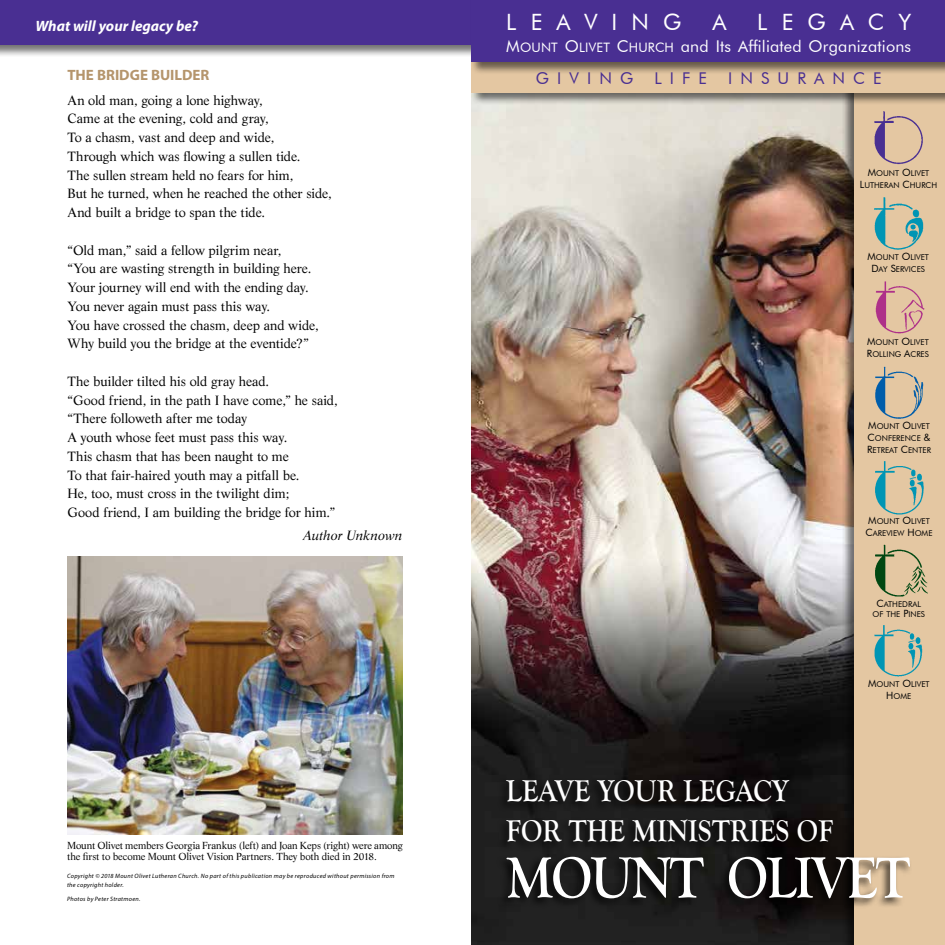
<style>
.page{position:relative;width:945px;height:945px;background:#fff}
.page>*{position:absolute;margin:0;border:0;box-sizing:border-box;transform-origin:0 0}
.t1{font:700 60px "Goudy Old Style T";letter-spacing:-.03em;color:#fff;scale:.88 1}
.t2{font:700 31.25px/40px "Goudy Old Style T";letter-spacing:.01em;color:#fff;scale:.88 1}
.t3{font:22.5px "Futura BT Book SC800";color:#fff}
.t4{font:16.25px/32.5px "Futura BT";letter-spacing:.01em;color:#fff}
.t5{font:16.25px "Futura BT";letter-spacing:.5em;color:#492f92}
.t6{font:italic 700 15px "Myriad Pro";color:#fff}
.t7{font:700 15px "Myriad Pro";color:#b5956c}
.t8{font:13.12px/18.8px "Life";letter-spacing:-.005em;color:#000}
.t9{font:italic 13.12px "Life";color:#000}
.t10{font:10px/11.9px "Life";letter-spacing:-.01em;color:#000}
.t11{font:8px/12px "Futura BT Book SC800";color:#000;text-align:center}
.t12{font:italic 6.25px/8.8px "Myriad Pro";letter-spacing:.045em;color:#000}
.s1{font-family:"Futura BT Book SC800"}
.s2{font-family:"Futura BT Book SC800";font-size:13px}
.s3{color:#492f92}
.s4{font-size:10px}
</style>
<div class="page">
<img style="left:471px;top:106px;width:371px;height:839px">
<div style="left:842px;top:31px;width:103px;height:914px;background:#000;opacity:.55"></div>
<div style="left:855px;top:31px;width:90px;height:914px;background:#e4c7a2"></div>
<div style="left:471px;top:43px;width:474px;height:63px;background:#000;opacity:.55"></div>
<div style="left:471px;top:43px;width:474px;height:50px;background:#e4c7a2"></div>
<div style="left:0;top:0;width:487px;height:58px;background:#000;opacity:.55"></div>
<div style="left:0;top:0;width:474px;height:45px;background:#492f92"></div>
<div style="left:470px;top:0;width:475px;height:75px;background:#000;opacity:.55"></div>
<div style="left:471px;top:0;width:474px;height:62px;background:#492f92"></div>
<img style="left:875px;top:544px;width:53px;height:53px">
<img style="left:875px;top:461px;width:49px;height:53px">
<img style="left:874px;top:197px;width:49px;height:53px">
<img style="left:875px;top:366px;width:49px;height:52px">
<img style="left:874px;top:625px;width:48px;height:52px">
<img style="left:874px;top:111px;width:49px;height:53px">
<div style="left:496px;top:778px;width:416px;height:131px;background:#000;opacity:.75"></div>
<img style="left:67px;top:557px;width:335px;height:277px">
<img style="left:875px;top:281px;width:49px;height:53px">
<p class="t6" style="left:35px;top:16px;width:164px">What will your legacy be?</p>
<p class="t7" style="left:68px;top:65px;width:144px">THE BRIDGE BUILDER</p>
<p class="t8" style="left:68px;top:90px;width:266px">An old man, going a lone highway,<br>Came at the evening, cold and gray,<br>To a chasm, vast and deep and wide,<br>Through which was flowing a sullen tide.<br>The sullen stream held no fears for him,<br>But he turned, when he reached the other side, And built a bridge to span the tide.</p>
<p class="t8" style="left:68px;top:240px;width:253px">“Old man,” said a fellow pilgrim near,<br>“You are wasting strength in building here.<br>Your journey will end with the ending day.<br>You never again must pass this way.<br>You have crossed the chasm, deep and wide, Why build you the bridge at the eventide?”</p>
<p class="t8" style="left:68px;top:372px;width:272px">The builder tilted his old gray head.<br>“Good friend, in the path I have come,” he said, “There followeth after me today<br>A youth whose feet must pass this way.<br>This chasm that has been naught to me<br>To that fair-haired youth may a pitfall be.<br>He, too, must cross in the twilight dim;<br>Good friend, I am building the bridge for him.”</p>
<p class="t9" style="left:303px;top:528px;width:101px">Author Unknown</p>
<p class="t10" style="left:67px;top:839px;width:337px">Mount Olivet members Georgia Frankus (left) and Joan Keps (right) were among the first to become Mount Olivet Vision Partners. They both died in 2018.</p>
<p class="t12" style="left:67px;top:871px;width:329px">Copyright © 2018 Mount Olivet Lutheran Church. No part of this publication may be reproduced without permission from the copyright holder.</p>
<p class="t12" style="left:67px;top:894px;width:75px">Photos by Peter Stratmoen.</p>
<h3 class="t3" style="left:506px;top:9px;width:26px">LEAVING</h3>
<h3 class="t3" style="left:712px;top:9px;width:16px">A</h3>
<h3 class="t3" style="left:757px;top:9px;width:25px">LEGA</h3>
<h3 class="t3" style="left:868px;top:9px;width:45px">C Y</h3>
<p class="t4" style="left:536px;top:30px;width:377px;text-indent:-30px"><span class="s1">M</span><span class="s2">OUNT</span> <span class="s1">O</span><span class="s2">LIVET</span> <span class="s1">C</span><span class="s2">HURCH</span> and Its Affiliated Organizations<br><span class="s3">GIVING</span></p>
<p class="t5" style="left:654px;top:69px;width:54px">LIFE</p>
<p class="t5" style="left:728px;top:69px;width:155px">INSURANCE</p>
<p class="t11" style="left:860px;top:167px;width:79px"><span class="s4">M</span>OUNT <span class="s4">O</span>LIVET<br><span class="s4">L</span>UTHERAN <span class="s4">C</span>HURCH</p>
<p class="t11" style="left:867px;top:251px;width:63px"><span class="s4">M</span>OUNT <span class="s4">O</span>LIVET<br><span class="s4">D</span>AY <span class="s4">S</span>ERVICES</p>
<p class="t11" style="left:867px;top:336px;width:63px;text-align:left"><span class="s4">M</span>OUNT <span class="s4">O</span>LIVET<br><span class="s4">R</span>OLLING <span class="s4">A</span>CRES</p>
<p class="t11" style="left:867px;top:420px;width:65px;text-align:left"><span class="s4">M</span>OUNT <span class="s4">O</span>LIVET<br><span class="s4">C</span>ONFERENCE <span class="s4">&amp;<br>R</span>ETREAT <span class="s4">C</span>ENTER</p>
<p class="t11" style="left:866px;top:515px;width:68px"><span class="s4">M</span>OUNT <span class="s4">O</span>LIVET<br><span class="s4">C</span>AREVIEW <span class="s4">H</span> OME</p>
<p class="t11" style="left:872px;top:600px;width:54px;line-height:9.4px"><span class="s4">C</span>ATHEDRAL<br>OF THE <span class="s4">P</span>INES</p>
<p class="t11" style="left:868px;top:678px;width:63px"><span class="s4">M</span>OUNT <span class="s4">O</span>LIVET<br><span class="s4">H</span> OME</p>
<h2 class="t2" style="left:506px;top:771px;width:373px">LEAVE YOUR LEGACY<br>FOR THE MINISTRIES OF</h2>
<h1 class="t1" style="left:506px;top:844px;width:460px">MOUNT OLIVET</h1>
</div>
